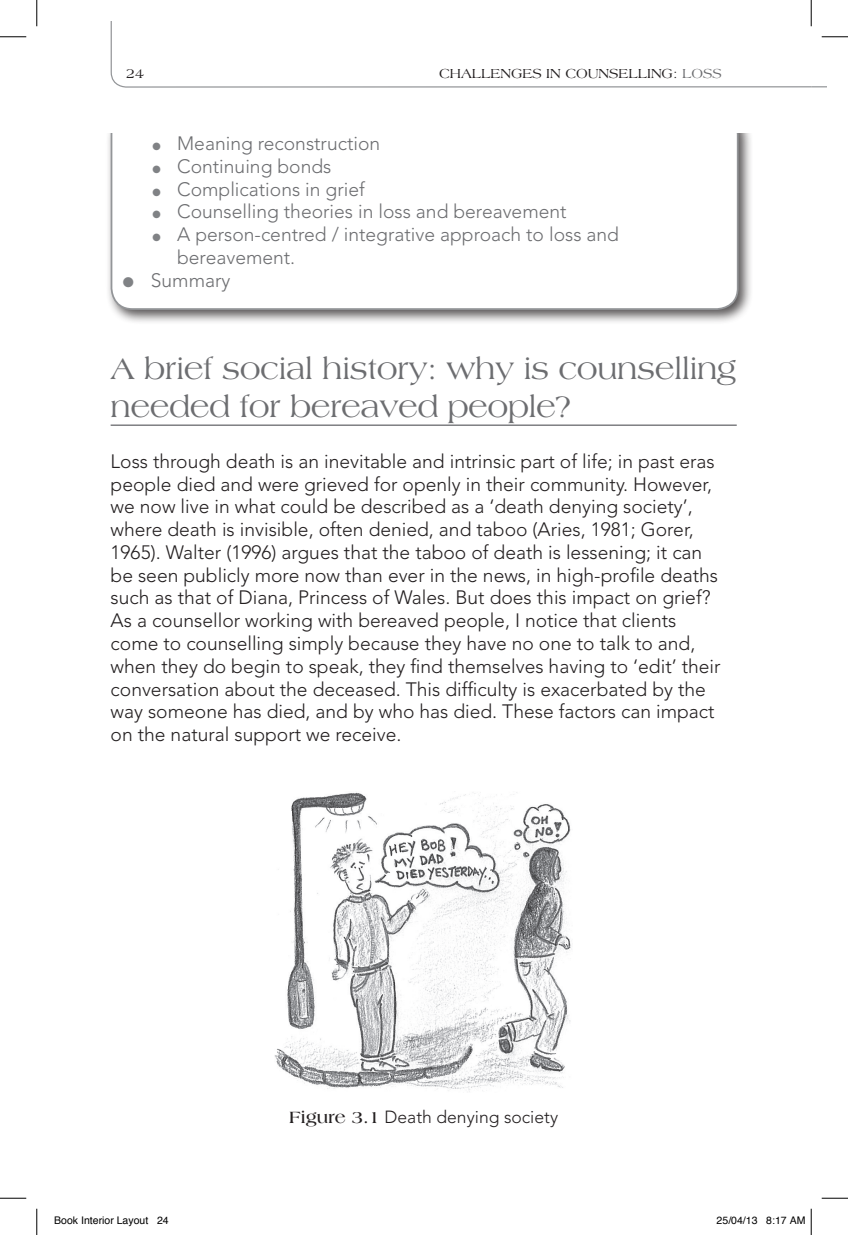
<style>
.page{position:relative;width:848px;height:1235px;background:#fff}
.page>*{position:absolute;margin:0;border:0;box-sizing:border-box;transform-origin:0 0}
.t1{font:31.5px/37.8px "Americana Std";letter-spacing:-.015em;color:#6c6d70}
.t2{font:300 19.25px/22.8px "Avenir";color:#231f20}
.t3{font:300 19.25px/22.8px "Avenir";color:#6c6d70}
.t4{font:300 17.5px "Avenir";color:#231f20}
.t5{font:14px "Americana Std";color:#231f20}
.t6{font:10.5px "Helvetica";color:#000}
.s1{color:#6c6d70}
.s2{color:#808285}
.s3{font-family:"Americana Std";font-weight:700}
</style>
<div class="page">
<svg style="left:110px;top:22px;width:699px;height:66px"></svg>
<hr style="left:111px;top:424px;width:625px;height:2px;background:#6c6d70">
<div style="left:106px;top:108px;width:647px;height:216px;background:#231f20;opacity:.75"></div>
<div style="left:111px;top:113px;width:626px;height:196px;background:#fff;border-radius:21px"></div>
<div style="left:111px;top:113px;width:627px;height:197px;border:2px solid #939598;border-radius:21px"></div>
<img style="left:275px;top:792px;width:296px;height:300px">
<div style="left:106px;top:98px;width:647px;height:34px;background:#fff"></div>
<svg style="left:0;top:36px;width:26px;height:1px"></svg>
<svg style="left:0;top:1197px;width:26px;height:1px"></svg>
<svg style="left:821px;top:1197px;width:26px;height:1px"></svg>
<svg style="left:36px;top:0;width:1px;height:26px"></svg>
<svg style="left:36px;top:1208px;width:1px;height:26px"></svg>
<svg style="left:809px;top:0;width:38px;height:88px"></svg>
<svg style="left:810px;top:1208px;width:1px;height:26px"></svg>
<p class="t5" style="left:126px;top:66px;width:20px">24</p>
<p class="t5" style="left:439px;top:66px;width:171px">challenges in couNse</p>
<p class="t5" style="left:628px;top:66px;width:85px">lling: <span class="s1">Loss</span></p>
<p class="t3" style="left:152px;top:132px;width:229px"><span class="s2">●</span> Meaning reconstruction</p>
<p class="t3" style="left:152px;top:155px;width:180px"><span class="s2">●</span> Continuing bonds</p>
<p class="t3" style="left:152px;top:178px;width:214px"><span class="s2">●</span> Complications in grief</p>
<p class="t3" style="left:152px;top:200px;width:415px"><span class="s2">●</span> Counselling theories in loss and bereavement</p>
<p class="t3" style="left:177px;top:223px;width:443px;text-indent:-25px"><span class="s2">●</span> A person-centred / integrative approach to loss and bereavement.</p>
<p class="t3" style="left:123px;top:269px;width:109px"><span class="s2">●</span> Summary</p>
<h1 class="t1" style="left:111px;top:350px;width:627px">A brief social history: why is counselling needed for bereaved people?</h1>
<p class="t2" style="left:111px;top:450px;width:611px">Loss through death is an inevitable and intrinsic part of life; in past eras people died and were grieved for openly in their community. However, we now live in what could be described as a ‘death denying society’, where death is invisible, often denied, and taboo (Aries, 1981; Gorer, 1965). Walter (1996) argues that the taboo of death is lessening; it can be seen publicly more now than ever in the news, in high-profile deaths such as that of Diana, Princess of Wales. But does this impact on grief?<br>As a counsellor working with bereaved people, I notice that clients come to counselling simply because they have no one to talk to and, when they do begin to speak, they find themselves having to ‘edit’ their conversation about the deceased. This difficulty is exacerbated by the way someone has died, and by who has died. These factors can impact on the natural support we receive.</p>
<p class="t4" style="left:289px;top:1106px;width:270px"><span class="s3">Figure 3.1</span> Death denying society</p>
<p class="t6" style="left:54px;top:1212px;width:116px">Book Interior Layout 24</p>
<p class="t6" style="left:716px;top:1212px;width:90px">25/04/13 8:17 AM</p>
</div>
